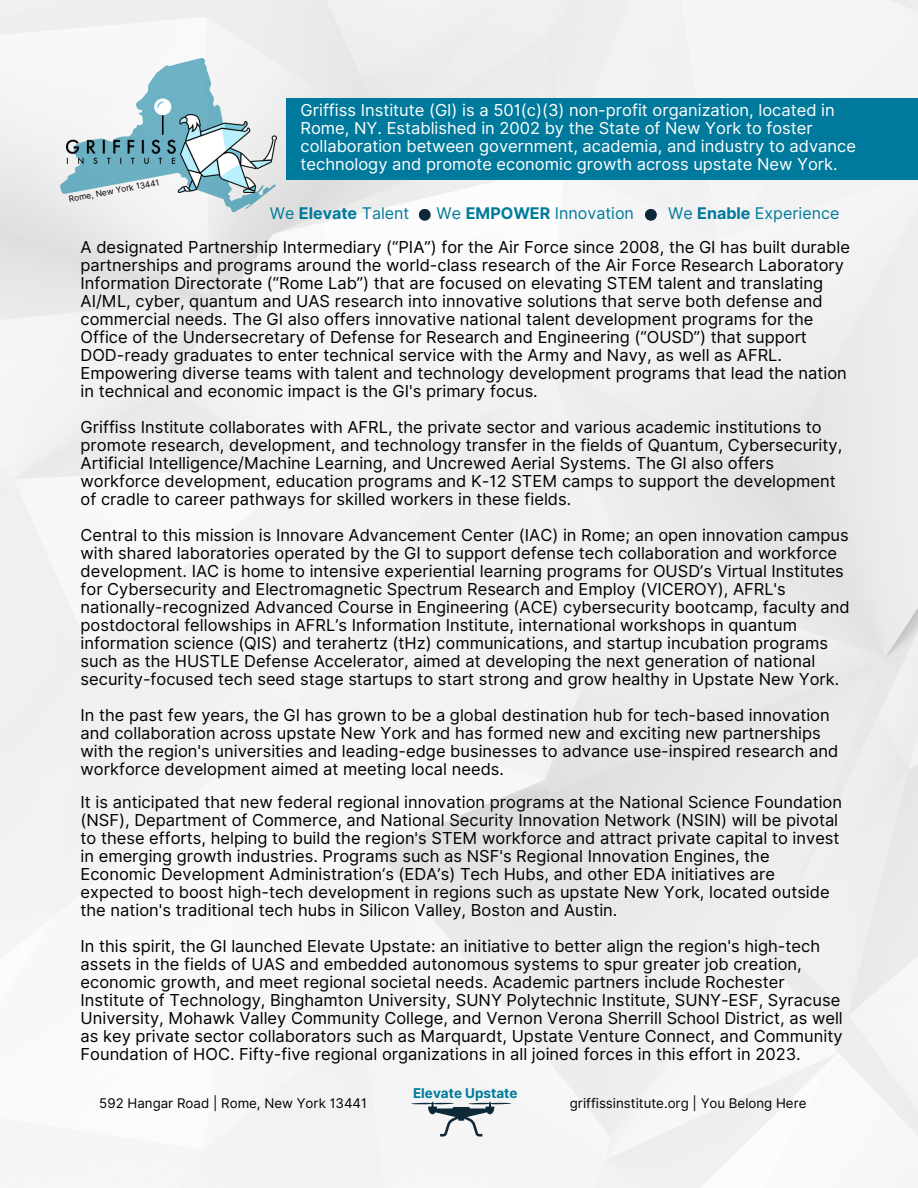
<style>
.page{position:relative;width:918px;height:1188px;background:#fff}
.page>*{position:absolute;margin:0;border:0;box-sizing:border-box;transform-origin:0 0}
.t1{font:16.5px/18px "Inter";color:#000}
.t2{font:16.5px/18px "Inter";color:#fff}
.t3{font:16.05px "Inter";color:#007a9c}
.t4{font:700 13.5px "Inter";color:#007a9c}
.t5{font:13.35px "Inter";color:#000}
.t6{font:8.4px "Inter";color:#000}
.s1{font-weight:700}
</style>
<div class="page">
<img style="left:0;top:0;width:918px;height:1188px">
<svg style="left:60px;top:58px;width:216px;height:154px"></svg>
<img style="left:66px;top:114px;width:210px;height:79px">
<svg style="left:411px;top:1102px;width:100px;height:35px"></svg>
<div style="left:287px;top:98px;width:631px;height:82px;background:#007a9c"></div>
<div style="left:419px;top:209px;width:12px;height:12px;background:#0d2839;border-radius:50%"></div>
<div style="left:645px;top:209px;width:12px;height:12px;background:#0d2839;border-radius:50%"></div>
<p class="t6" style="left:68px;top:194px;width:93px;rotate:-11deg">Rome, New York 13441</p>
<p class="t2" style="left:301px;top:101px;width:557px">Griffiss Institute (GI) is a 501(c)(3) non-profit organization, located in Rome, NY. Established in 2002 by the State of New York to foster collaboration between government, academia, and industry to advance technology and promote economic growth across upstate New York.</p>
<p class="t3" style="left:270px;top:204px;width:141px">We <span class="s1">Elevate</span> Talent</p>
<p class="t3" style="left:437px;top:204px;width:199px">We <span class="s1">EMPOWER</span> Innovation</p>
<p class="t3" style="left:668px;top:204px;width:173px">We <span class="s1">Enable</span> Experience</p>
<p class="t1" style="left:81px;top:238px;width:771px">A designated Partnership Intermediary (“PIA”) for the Air Force since 2008, the GI has built durable partnerships and programs around the world-class research of the Air Force Research Laboratory Information Directorate (“Rome Lab”) that are focused on elevating STEM talent and translating AI/ML, cyber, quantum and UAS research into innovative solutions that serve both defense and commercial needs. The GI also offers innovative national talent development programs for the Office of the Undersecretary of Defense for Research and Engineering (“OUSD”) that support DOD-ready graduates to enter technical service with the Army and Navy, as well as AFRL.<br>Empowering diverse teams with talent and technology development programs that lead the nation in technical and economic impact is the GI's primary focus.</p>
<p class="t1" style="left:81px;top:418px;width:763px">Griffiss Institute collaborates with AFRL, the private sector and various academic institutions to promote research, development, and technology transfer in the fields of Quantum, Cybersecurity, Artificial Intelligence/Machine Learning, and Uncrewed Aerial Systems. The GI also offers workforce development, education programs and K-12 STEM camps to support the development of cradle to career pathways for skilled workers in these fields.</p>
<p class="t1" style="left:81px;top:526px;width:771px">Central to this mission is Innovare Advancement Center (IAC) in Rome; an open innovation campus with shared laboratories operated by the GI to support defense tech collaboration and workforce development. IAC is home to intensive experiential learning programs for OUSD’s Virtual Institutes for Cybersecurity and Electromagnetic Spectrum Research and Employ (VICEROY), AFRL's nationally-recognized Advanced Course in Engineering (ACE) cybersecurity bootcamp, faculty and postdoctoral fellowships in AFRL’s Information Institute, international workshops in quantum information science (QIS) and terahertz (tHz) communications, and startup incubation programs such as the HUSTLE Defense Accelerator, aimed at developing the next generation of national security-focused tech seed stage startups to start strong and grow healthy in Upstate New York.</p>
<p class="t1" style="left:81px;top:706px;width:759px">In the past few years, the GI has grown to be a global destination hub for tech-based innovation and collaboration across upstate New York and has formed new and exciting new partnerships with the region's universities and leading-edge businesses to advance use-inspired research and workforce development aimed at meeting local needs.</p>
<p class="t1" style="left:81px;top:793px;width:763px">It is anticipated that new federal regional innovation programs at the National Science Foundation (NSF), Department of Commerce, and National Security Innovation Network (NSIN) will be pivotal to these efforts, helping to build the region's STEM workforce and attract private capital to invest in emerging growth industries. Programs such as NSF's Regional Innovation Engines, the Economic Development Administration‘s (EDA’s) Tech Hubs, and other EDA initiatives are expected to boost high-tech development in regions such as upstate New York, located outside the nation's traditional tech hubs in Silicon Valley, Boston and Austin.</p>
<p class="t1" style="left:81px;top:937px;width:764px">In this spirit, the GI launched Elevate Upstate: an initiative to better align the region's high-tech assets in the fields of UAS and embedded autonomous systems to spur greater job creation, economic growth, and meet regional societal needs. Academic partners include Rochester Institute of Technology, Binghamton University, SUNY Polytechnic Institute, SUNY-ESF, Syracuse University, Mohawk Valley Community College, and Vernon Verona Sherrill School District, as well as key private sector collaborators such as Marquardt, Upstate Venture Connect, and Community Foundation of HOC. Fifty-five regional organizations in all joined forces in this effort in 2023.</p>
<p class="t4" style="left:413px;top:1085px;width:106px">Elevate Upstate</p>
<p class="t5" style="left:99px;top:1095px;width:269px">592 Hangar Road | Rome, New York 13441</p>
<p class="t5" style="left:570px;top:1095px;width:238px">griffissinstitute.org | You Belong Here</p>
</div>
